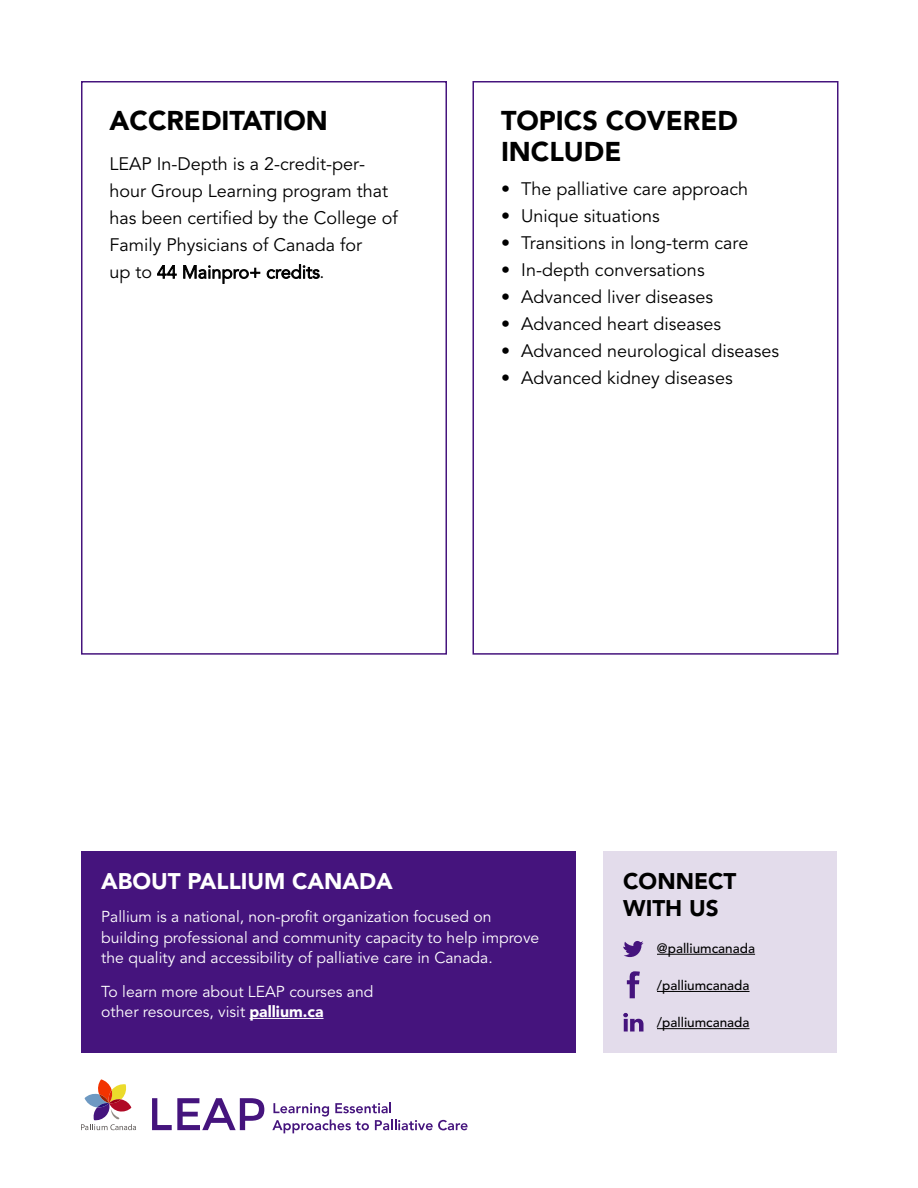
<style>
.page{position:relative;width:918px;height:1188px;background:#fff}
.page>*{position:absolute;margin:0;border:0;box-sizing:border-box;transform-origin:0 0}
.t1{font:900 27px/31.5px "Avenir LT Pro";color:#000}
.t2{font:900 22.5px "Avenir LT Pro";color:#fff}
.t3{font:900 22.5px/27px "Avenir LT Pro";color:#000}
.t4{font:18px/27px "Avenir LT Pro";color:#000}
.t5{font:15.75px/20.2px "Avenir LT Pro";color:#fff}
.t6{font:500 13.5px "Avenir LT Pro";color:#000}
.s1{font-weight:900}
</style>
<div class="page">
<svg style="left:152px;top:1098px;width:112px;height:32px"></svg>
<svg style="left:81px;top:1079px;width:55px;height:51px"></svg>
<svg style="left:272px;top:1102px;width:196px;height:31px"></svg>
<div style="left:81px;top:851px;width:495px;height:202px;background:#45147d"></div>
<hr style="left:249px;top:1018px;width:75px;height:1px;background:#fff">
<div style="left:603px;top:851px;width:234px;height:202px;background:#e3dceb"></div>
<hr style="left:657px;top:1028px;width:93px;height:1px;background:#000">
<hr style="left:657px;top:991px;width:93px;height:1px;background:#000">
<hr style="left:657px;top:954px;width:98px;height:1px;background:#000">
<svg style="left:623px;top:941px;width:20px;height:16px"></svg>
<svg style="left:623px;top:1013px;width:21px;height:19px"></svg>
<svg style="left:627px;top:971px;width:13px;height:27px"></svg>
<div style="left:81px;top:81px;width:366px;height:574px;border:2px solid #45147d"></div>
<div style="left:472px;top:81px;width:366px;height:574px;border:2px solid #45147d"></div>
<h1 class="t1" style="left:110px;top:105px;width:220px">ACCREDITATION</h1>
<p class="t4" style="left:110px;top:151px;width:290px">LEAP In-Depth is a 2-credit-per&shy;hour Group Learning program that has been certified by the College of<br>Family Physicians of Canada for<br>up to 44 Mainpro+ credits.</p>
<h1 class="t1" style="left:501px;top:105px;width:238px">TOPICS COVERED<br>INCLUDE</h1>
<p class="t4" style="left:501px;top:176px;width:249px">• The palliative care approach</p>
<p class="t4" style="left:501px;top:203px;width:160px">• Unique situations</p>
<p class="t4" style="left:501px;top:230px;width:249px">• Transitions in long-term care</p>
<p class="t4" style="left:501px;top:257px;width:205px">• In-depth conversations</p>
<p class="t4" style="left:501px;top:284px;width:214px">• Advanced liver diseases</p>
<p class="t4" style="left:501px;top:311px;width:222px">• Advanced heart diseases</p>
<p class="t4" style="left:501px;top:338px;width:280px">• Advanced neurological diseases</p>
<p class="t4" style="left:501px;top:365px;width:233px">• Advanced kidney diseases</p>
<p class="t2" style="left:101px;top:867px;width:293px">ABOUT PALLIUM CANADA</p>
<p class="t5" style="left:101px;top:907px;width:440px">Pallium is a national, non-profit organization focused on building professional and community capacity to help improve the quality and accessibility of palliative care in Canada.</p>
<p class="t5" style="left:101px;top:981px;width:274px">To learn more about LEAP courses and other resources, visit <span class="s1">pallium.ca</span></p>
<p class="t3" style="left:623px;top:867px;width:115px">CONNECT<br>WITH US</p>
<p class="t6" style="left:657px;top:940px;width:100px">@palliumcanada</p>
<p class="t6" style="left:657px;top:977px;width:94px">/palliumcanada</p>
<p class="t6" style="left:657px;top:1015px;width:94px">/palliumcanada</p>
</div>
